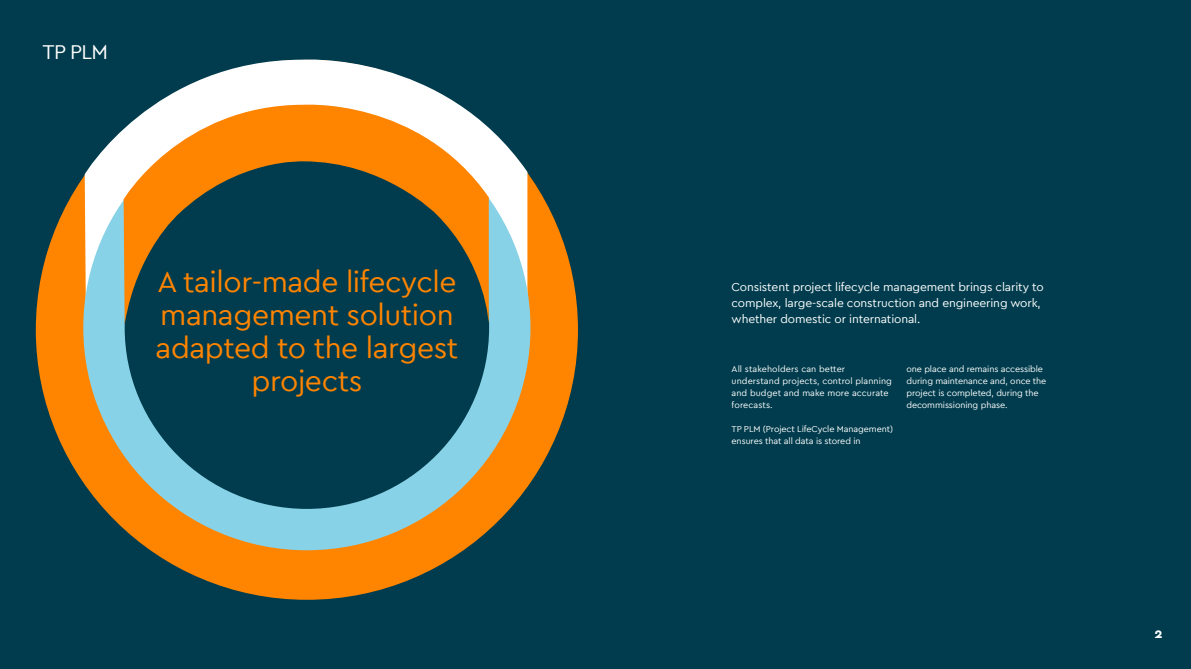
<style>
.page{position:relative;width:1191px;height:669px;background:#003c4d}
.page>*{position:absolute;margin:0;border:0;box-sizing:border-box;transform-origin:0 0}
.t1{font:30px/33px "Cera";letter-spacing:-.015em;color:#ff8400;text-align:center}
.t2{font:21px "Cera";color:#fff}
.List_1{font:700 14px "Cera";color:#fff}
.t3{font:12px/16px "Cera";letter-spacing:-.01em;color:#fff}
.t4{font:9px/12px "Cera";letter-spacing:-.01em;color:#fff}
.t5{font:9px/12px "Cera";letter-spacing:.01em;color:#fff}
</style>
<div class="page">
<div style="left:36px;top:60px;width:542px;height:540px;border:50px solid #ff8400;border-radius:50%"></div>
<svg style="left:85px;top:59px;width:442px;height:235px"></svg>
<div style="left:83px;top:105px;width:447px;height:445px;border:41px solid #88d2e7;border-radius:50%"></div>
<svg style="left:124px;top:97px;width:365px;height:227px"></svg>
<p class="t2" style="left:43px;top:38px;width:67px">TP PLM</p>
<p class="t1" style="left:156px;top:264px;width:304px">A tailor-made lifecycle management solution adapted to the largest projects</p>
<p class="t3" style="left:731px;top:278px;width:314px">Consistent project lifecycle management brings clarity to complex, large-scale construction and engineering work, whether domestic or international.</p>
<p class="t5" style="left:731px;top:363px;width:162px">All stakeholders can better understand projects, control planning and budget and make more accurate forecasts.</p>
<p class="t4" style="left:731px;top:423px;width:163px">TP PLM (Project LifeCycle Management) ensures that all data is stored in</p>
<p class="t4" style="left:906px;top:363px;width:141px">one place and remains accessible during maintenance and, once the project is completed, during the decommissioning phase.</p>
<p class="List_1" style="left:1154px;top:624px;width:10px">2</p>
</div>
